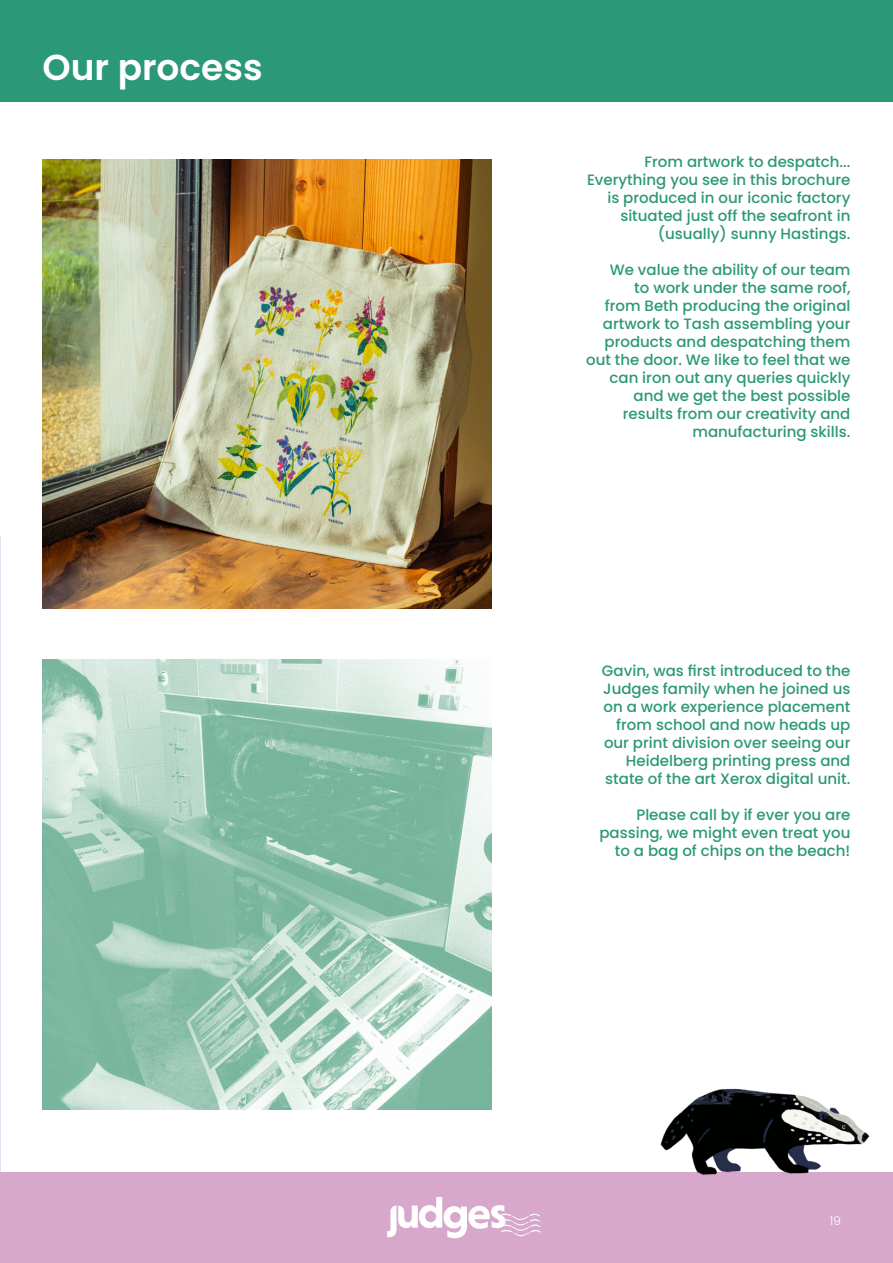
<style>
.page{position:relative;width:893px;height:1263px;background:#fff}
.page>*{position:absolute;margin:0;border:0;box-sizing:border-box;transform-origin:0 0}
.t1{font:600 36px "Poppins";color:#fff}
.t2{font:500 15px/18px "Poppins";color:#2b9877;text-align:right}
.t3{font:300 12px "Poppins";color:#fff}
</style>
<div class="page">
<div style="left:0;top:1172px;width:893px;height:91px;background:#d7a8cc"></div>
<svg style="left:387px;top:1197px;width:154px;height:41px"></svg>
<div style="left:0;top:0;width:893px;height:102px;background:#2b9877"></div>
<img style="left:0;top:536px;width:1px;height:636px">
<img style="left:43px;top:660px;width:449px;height:449px">
<img style="left:43px;top:159px;width:449px;height:449px">
<img style="left:660px;top:1088px;width:210px;height:87px">
<p class="t1" style="left:43px;top:47px;width:222px">Our process</p>
<p class="t2" style="left:644px;top:153px;width:207px">From artwork to despatch...</p>
<p class="t2" style="left:587px;top:171px;width:265px">Everything you see in this brochure is produced in our iconic factory situated just off the seafront in (usually) sunny Hastings.</p>
<p class="t2" style="left:586px;top:261px;width:266px">We value the ability of our team<br>to work under the same roof,<br>from Beth producing the original artwork to Tash assembling your products and despatching them out the door. We like to feel that we can iron out any queries quickly and we get the best possible results from our creativity and manufacturing skills.</p>
<p class="t2" style="left:602px;top:661px;width:250px">Gavin, was first introduced to the<br>Judges family when he joined us on a work experience placement from school and now heads up our print division over seeing our<br>Heidelberg printing press and state of the art Xerox digital unit.</p>
<p class="t2" style="left:599px;top:805px;width:253px">Please call by if ever you are passing, we might even treat you to a bag of chips on the beach!</p>
<p class="t3" style="left:830px;top:1214px;width:13px">19</p>
</div>
